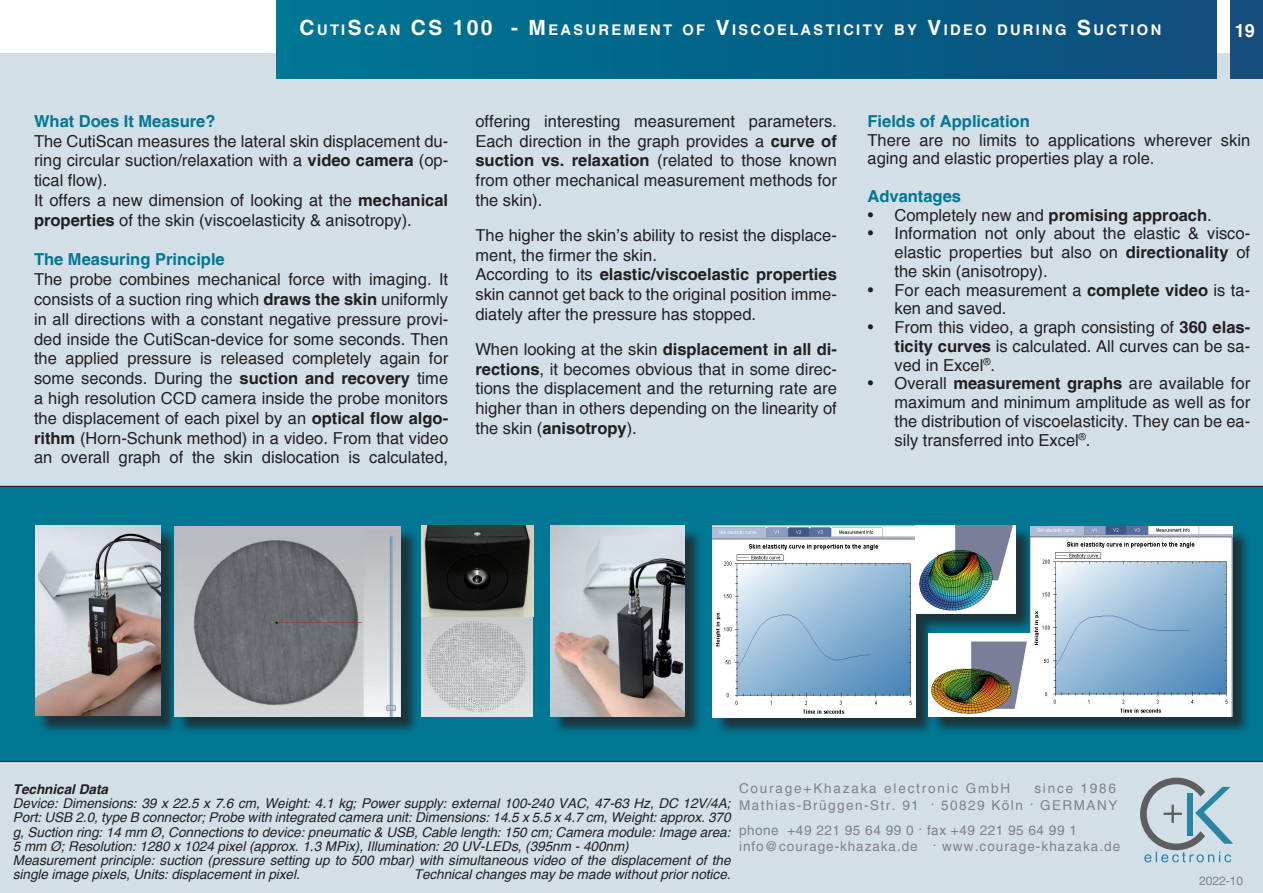
<style>
.page{position:relative;width:1263px;height:893px;background:#fff}
.page>*{position:absolute;margin:0;border:0;box-sizing:border-box;transform-origin:0 0}
.t1{font:700 18px "Helvetica";color:#fff}
.t2{font:16.5px/19.8px "Helvetica";color:#231f20;text-align:justify}
.t3{font:700 16.5px "Helvetica";color:#017794}
.t4{font:700 14.7px "Helvetica";letter-spacing:.155em;color:#fff}
.t5{font:italic 13.5px/14.2px "Helvetica";color:#231f20}
.t6{font:13.5px/16.2px "Helvetica";letter-spacing:.07em;color:#808285}
.t7{font:13.5px/16.2px "Helvetica";letter-spacing:.11em;color:#808285;text-align:right}
.t8{font:13.5px "Helvetica";letter-spacing:.135em;color:#808285}
.t9{font:italic 700 13.5px "Helvetica";color:#231f20}
.t10{font:12px "Helvetica";color:#7d8184}
.s1{font-size:21px}
.s2{font-weight:700}
.s3{font-family:"Times";font-size:18px}
</style>
<div class="page">
<div style="left:0;top:53px;width:1263px;height:840px;background:#d2dfe7"></div>
<div style="left:276px;top:0;width:940px;height:79px;background:linear-gradient(to right,#007794,#0e4e7d)"></div>
<div style="left:1230px;top:0;width:33px;height:79px;background:#174d7d"></div>
<svg style="left:0;top:486px;width:1263px;height:276px;background:#0c7994"></svg>
<svg style="left:1140px;top:778px;width:93px;height:84px"></svg>
<div style="left:38px;top:528px;width:141px;height:207px;background:#231f20;opacity:.75"></div>
<img style="left:35px;top:526px;width:125px;height:190px">
<div style="left:715px;top:527px;width:536px;height:209px;background:#231f20;opacity:.75"></div>
<img style="left:1031px;top:527px;width:201px;height:189px">
<img style="left:712px;top:525px;width:204px;height:192px">
<img style="left:928px;top:634px;width:103px;height:82px">
<img style="left:915px;top:525px;width:101px;height:89px">
<img style="left:421px;top:526px;width:112px;height:190px">
<div style="left:176px;top:529px;width:243px;height:206px;background:#231f20;opacity:.75"></div>
<img style="left:174px;top:526px;width:227px;height:190px">
<div style="left:553px;top:528px;width:151px;height:207px;background:#231f20;opacity:.75"></div>
<img style="left:551px;top:526px;width:134px;height:190px">
<p class="t4" style="left:300px;top:21px;width:863px"><span class="s1">C</span>UTI<span class="s1">S</span>CAN <span class="s1">CS 100 - M</span>EASUREM ENT OF <span class="s1">V</span>ISC OELASTICITY BY <span class="s1">V</span>IDEO DURING <span class="s1">S</span>UCTION</p>
<p class="t1" style="left:1235px;top:19px;width:22px">19</p>
<p class="t3" style="left:34px;top:111px;width:183px">What Does It Measure?</p>
<p class="t2" style="left:34px;top:131px;width:416px;text-align:left">The CutiScan measures the lateral skin displacement du&shy;ring circular suction/relaxation with a <span class="s2">video camera</span> (op&shy;tical flow).<br>It offers a new dimension of looking at the <span class="s2">mechanical properties</span> of the skin (viscoelasticity &amp; anisotropy).</p>
<p class="t3" style="left:34px;top:249px;width:192px">The Measuring Principle</p>
<p class="t2" style="left:34px;top:270px;width:416px">The probe combines mechanical force with imaging. It consists of a suction ring which <span class="s2">draws the skin</span> uniformly in all directions with a constant negative pressure provi&shy;ded inside the CutiScan-device for some seconds. Then the applied pressure is released completely again for some seconds. During the <span class="s2">suction and recovery</span> time a high resolution CCD camera inside the probe monitors the displacement of each pixel by an <span class="s2">optical flow algo&shy;rithm</span> (Horn-Schunk method) in a video. From that video an overall graph of the skin dislocation is calculated,</p>
<p class="t2" style="left:475px;top:111px;width:363px">offering interesting measurement parameters.<br>Each direction in the graph provides a <span class="s2">curve of suction vs. relaxation</span> (related to those known from other mechanical measurement methods for the skin).</p>
<p class="t2" style="left:475px;top:225px;width:363px;text-align:left">The higher the skin’s ability to resist the displace&shy;ment, the firmer the skin.<br>According to its <span class="s2">elastic/viscoelastic properties </span>skin cannot get back to the original position imme&shy;diately after the pressure has stopped.</p>
<p class="t2" style="left:475px;top:339px;width:363px">When looking at the skin <span class="s2">displacement in all di&shy;rections</span>, it becomes obvious that in some direc&shy;tions the displacement and the returning rate are higher than in others depending on the linearity of the skin (<span class="s2">anisotropy</span>).</p>
<p class="t3" style="left:867px;top:111px;width:164px">Fields of Application</p>
<p class="t2" style="left:867px;top:131px;width:384px;line-height:18.8px">There are no limits to applications wherever skin aging and elastic properties play a role.</p>
<p class="t3" style="left:867px;top:186px;width:95px">Advantages</p>
<p class="t2" style="left:867px;top:205px;width:346px"><span class="s3">•</span> Completely new and <span class="s2">promising approach</span>.</p>
<p class="t2" style="left:894px;top:224px;width:357px;line-height:18.8px;text-indent:-27px"><span class="s3">•</span> Information not only about the elastic &amp; visco&shy;elastic properties but also on <span class="s2">directionality</span> of the skin (anisotropy).</p>
<p class="t2" style="left:894px;top:281px;width:357px;line-height:18.8px;text-indent:-27px"><span class="s3">•</span> For each measurement a <span class="s2">complete video</span> is ta&shy;ken and saved.</p>
<p class="t2" style="left:894px;top:318px;width:357px;line-height:18.8px;text-indent:-27px"><span class="s3">•</span> From this video, a graph consisting of <span class="s2">360 elas&shy;ticity curves</span> is calculated. All curves can be sa&shy;ved in Excel<sup>®</sup>.</p>
<p class="t2" style="left:894px;top:374px;width:357px;line-height:18.8px;text-indent:-27px"><span class="s3">•</span> Overall <span class="s2">measurement graphs</span> are available for maximum and minimum amplitude as well as for the distribution of viscoelasticity. They can be ea&shy;sily transferred into Excel<sup>®</sup>.</p>
<p class="t9" style="left:13px;top:781px;width:97px">Technical Data</p>
<p class="t5" style="left:13px;top:796px;width:719px">Device: Dimensions: 39 x 22.5 x 7.6 cm, Weight: 4.1 kg; Power supply: external 100-240 VAC, 47-63 Hz, DC 12V/4A; Port: USB 2.0, type B connector; Probe with integrated camera unit: Dimensions: 14.5 x 5.5 x 4.7 cm, Weight: approx. 370 g, Suction ring: 14 mm Ø, Connections to device: pneumatic &amp; USB, Cable length: 150 cm; Camera module: Image area:<br>5 mm Ø; Resolution: 1280 x 1024 pixel (approx. 1.3 MPix), Illumination: 20 UV-LEDs, (395nm - 400nm)<br>Measurement principle: suction (pressure setting up to 500 mbar) with simultaneous video of the displacement of the single image pixels, Units: displacement in pixel.</p>
<p class="t5" style="left:414px;top:868px;width:318px">Technical changes may be made without prior notice.</p>
<p class="t8" style="left:739px;top:781px;width:273px">Courage+Khazaka electronic GmbH</p>
<p class="t7" style="left:739px;top:781px;width:380px">since 1986<br>Mathias-Brüggen-Str. 91 . 50829 Köln . GERMANY</p>
<p class="t6" style="left:739px;top:822px;width:383px">phone +49 221 95 64 99 0 . fax +49 221 95 64 99 1 info@courage-khazaka.de . www.courage-khazaka.de</p>
<p class="t10" style="left:1199px;top:873px;width:46px">2022-10</p>
</div>
